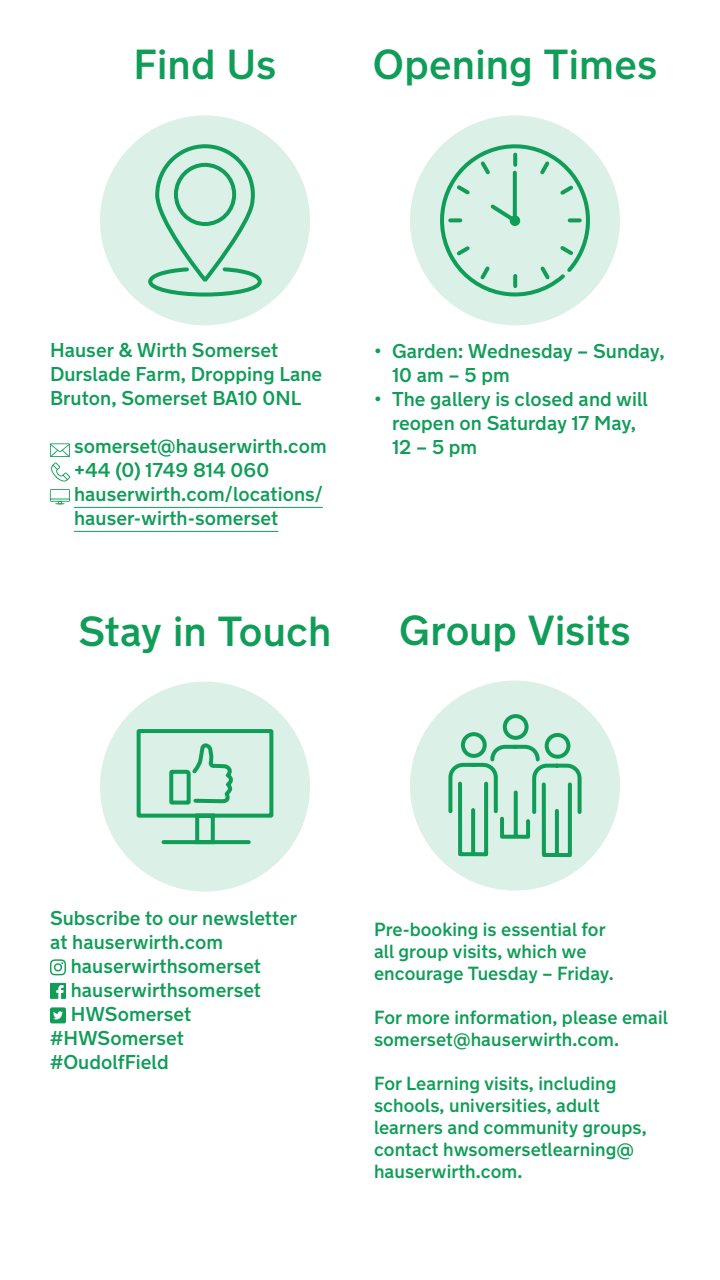
<style>
.page{position:relative;width:720px;height:1280px;background:#fff}
.page>*{position:absolute;margin:0;border:0;box-sizing:border-box;transform-origin:0 0}
.t1{font:500 42px "New Transport";letter-spacing:.005em;color:#0f9d58}
.t2{font:500 20px/24px "New Transport";letter-spacing:.005em;color:#0f9d58}
.t3{font:500 19px/22px "New Transport";letter-spacing:.005em;color:#0f9d58}
</style>
<div class="page">
<div style="left:410px;top:115px;width:210px;height:210px;background:#dbf0e6;border-radius:50%"></div>
<svg style="left:426px;top:130px;width:174px;height:180px"></svg>
<div style="left:100px;top:115px;width:210px;height:210px;background:#dbf0e6;border-radius:50%"></div>
<svg style="left:148px;top:144px;width:114px;height:153px"></svg>
<hr style="left:74px;top:507px;width:249px;height:1px;background:#0f9d58">
<hr style="left:74px;top:531px;width:204px;height:1px;background:#0f9d58">
<svg style="left:50px;top:959px;width:16px;height:16px"></svg>
<svg style="left:50px;top:983px;width:16px;height:16px"></svg>
<div style="left:50px;top:1007px;width:16px;height:16px;background:#0f9d58;border-radius:2px"></div>
<svg style="left:53px;top:1011px;width:10px;height:8px"></svg>
<div style="left:100px;top:682px;width:210px;height:210px;background:#dbf0e6;border-radius:50%"></div>
<svg style="left:136px;top:729px;width:138px;height:116px"></svg>
<svg style="left:50px;top:443px;width:20px;height:39px"></svg>
<svg style="left:50px;top:489px;width:20px;height:15px"></svg>
<div style="left:410px;top:681px;width:210px;height:210px;background:#dbf0e6;border-radius:50%"></div>
<div style="left:461px;top:732px;width:26px;height:26px;border:4px solid #0f9d58;border-radius:50%"></div>
<div style="left:545px;top:733px;width:25px;height:26px;border:4px solid #0f9d58;border-radius:50%"></div>
<div style="left:503px;top:714px;width:26px;height:26px;border:4px solid #0f9d58;border-radius:50%"></div>
<svg style="left:448px;top:743px;width:134px;height:115px"></svg>
<h1 class="t1" style="left:134px;top:38px;width:144px">Find Us</h1>
<h1 class="t1" style="left:373px;top:38px;width:286px">Opening Times</h1>
<p class="t2" style="left:50px;top:339px;width:274px">Hauser &amp; Wirth Somerset<br>Durslade Farm, Dropping Lane<br>Bruton, Somerset BA10 0NL</p>
<p class="t2" style="left:74px;top:435px;width:254px">somerset@hauserwirth.com +44 (0) 1749 814 060 hauserwirth.com/locations/ hauser-wirth-somerset</p>
<h1 class="t1" style="left:79px;top:605px;width:254px">Stay in Touch</h1>
<p class="t2" style="left:392px;top:339px;width:274px;text-indent:-18px">• Garden: Wednesday – Sunday,<br>10 am – 5 pm</p>
<p class="t2" style="left:392px;top:387px;width:257px;text-indent:-18px">• The gallery is closed and will reopen on Saturday 17 May,<br>12 – 5 pm</p>
<h1 class="t1" style="left:399px;top:604px;width:233px">Group Visits</h1>
<p class="t2" style="left:50px;top:906px;width:249px">Subscribe to our newsletter</p>
<p class="t2" style="left:50px;top:930px;width:175px">at hauserwirth.com</p>
<p class="t2" style="left:71px;top:954px;width:192px">hauserwirthsomerset</p>
<p class="t2" style="left:71px;top:978px;width:192px">hauserwirthsomerset</p>
<p class="t2" style="left:71px;top:1002px;width:122px">HWSomerset</p>
<p class="t2" style="left:50px;top:1026px;width:135px">#HWSomerset</p>
<p class="t2" style="left:50px;top:1050px;width:120px">#OudolfField</p>
<p class="t3" style="left:374px;top:918px;width:241px">Pre-booking is essential for all group visits, which we encourage Tuesday – Friday.</p>
<p class="t3" style="left:374px;top:1006px;width:295px">For more information, please email somerset@hauserwirth.com.</p>
<p class="t3" style="left:374px;top:1072px;width:274px">For Learning visits, including schools, universities, adult learners and community groups, contact hwsomersetlearning@ hauserwirth.com.</p>
</div>
